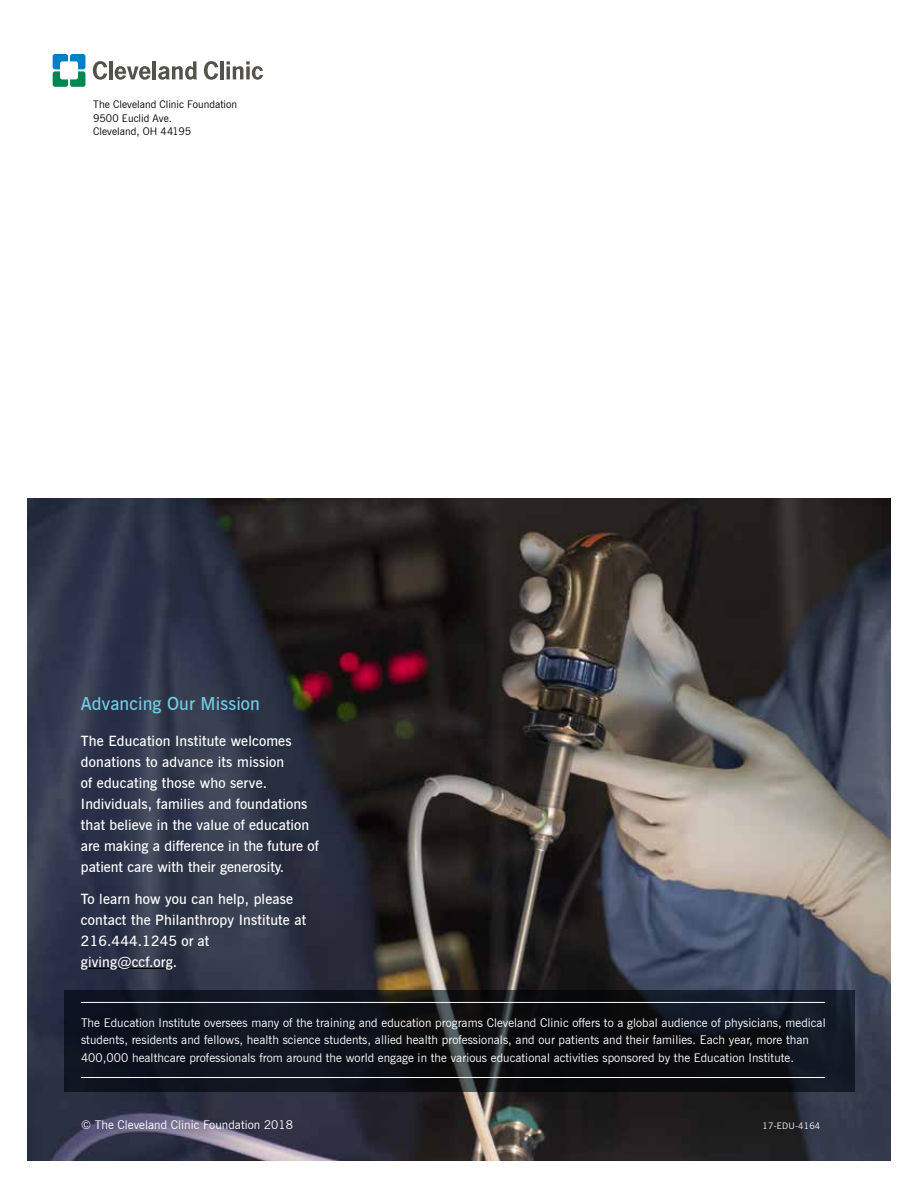
<style>
.page{position:relative;width:918px;height:1188px;background:#fff}
.page>*{position:absolute;margin:0;border:0;box-sizing:border-box;transform-origin:0 0}
.t1{font:600 18px "News Gothic BT";letter-spacing:.005em;color:#70cde3}
.t2{font:600 14.25px/21px "News Gothic BT";letter-spacing:.01em;color:#fff}
.t3{font:12px/17.2px "News Gothic BT";letter-spacing:.005em;color:#fff}
.t4{font:10.5px/13.5px "News Gothic BT";letter-spacing:.005em;color:#000}
.t5{font:9px "News Gothic BT";letter-spacing:.02em;color:#fff}
</style>
<div class="page">
<img style="left:27px;top:499px;width:864px;height:662px">
<svg style="left:64px;top:990px;width:790px;height:102px;background:#0f131a"></svg>
<svg style="left:53px;top:54px;width:32px;height:33px"></svg>
<svg style="left:93px;top:61px;width:14px;height:19px"></svg>
<hr style="left:109px;top:61px;width:4px;height:18px;background:#54534a">
<svg style="left:115px;top:66px;width:36px;height:14px"></svg>
<hr style="left:153px;top:61px;width:3px;height:18px;background:#54534a">
<svg style="left:204px;top:61px;width:14px;height:19px"></svg>
<hr style="left:220px;top:61px;width:4px;height:18px;background:#54534a">
<svg style="left:227px;top:61px;width:36px;height:19px"></svg>
<svg style="left:158px;top:61px;width:39px;height:19px"></svg>
<hr style="left:81px;top:968px;width:92px;height:1px;background:#000">
<hr style="left:81px;top:1002px;width:744px;height:1px;background:#fff">
<hr style="left:81px;top:1077px;width:744px;height:1px;background:#fff">
<p class="t4" style="left:93px;top:98px;width:146px">The Cleveland Clinic Foundation<br>9500 Euclid Ave.<br>Cleveland, OH 44195</p>
<h1 class="t1" style="left:81px;top:693px;width:180px">Advancing Our Mission</h1>
<p class="t2" style="left:81px;top:731px;width:239px">The Education Institute welcomes donations to advance its mission<br>of educating those who serve.<br>Individuals, families and foundations that believe in the value of education are making a difference in the future of patient care with their generosity.</p>
<p class="t2" style="left:81px;top:888px;width:227px">To learn how you can help, please contact the Philanthropy Institute at<br>216.444.1245 or at giving@ccf.org.</p>
<p class="t3" style="left:81px;top:1014px;width:746px">The Education Institute oversees many of the training and education programs Cleveland Clinic offers to a global audience of physicians, medical students, residents and fellows, health science students, allied health professionals, and our patients and their families. Each year, more than<br>400,000 healthcare professionals from around the world engage in the various educational activities sponsored by the Education Institute.</p>
<p class="t3" style="left:81px;top:1116px;width:214px">© The Cleveland Clinic Foundation 2018</p>
<p class="t5" style="left:762px;top:1120px;width:59px">17-EDU-4164</p>
</div>
